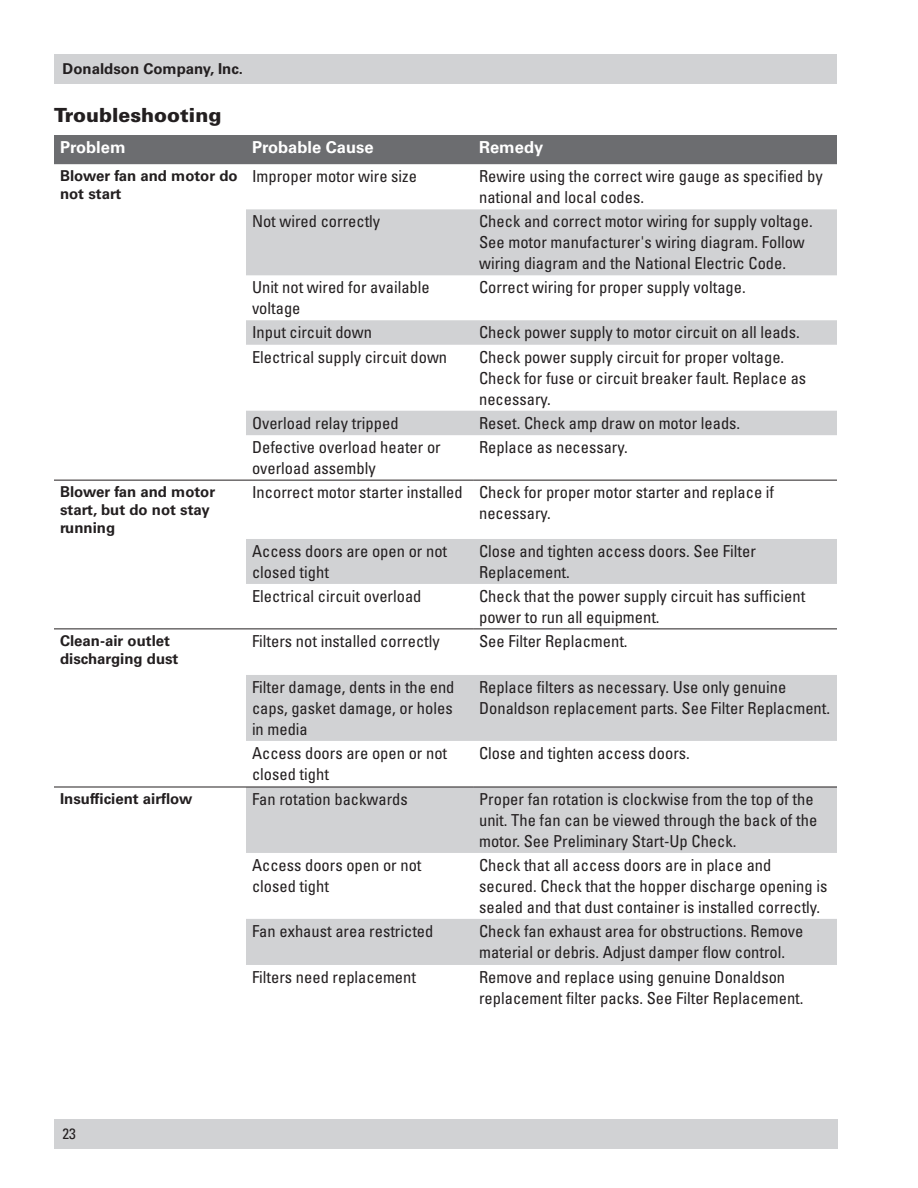
<style>
.page{position:relative;width:918px;height:1188px;background:#fff}
.page>*{position:absolute;margin:0;border:0;box-sizing:border-box;transform-origin:0 0}
.section_head{font:900 19.5px "Univers LT Std";color:#231f20}
.Body_Text{font:condensed 16.5px/21px "Univers LT Std";color:#231f20}
.parts_table_header_r{font:700 16.5px "Univers LT Std";color:#fff}
.Troubleshooting__pro{font:700 15px/18px "Univers LT Std";color:#231f20}
.t1{font:condensed 15px "Univers LT Std";color:#231f20}
</style>
<div class="page">
<div style="left:54px;top:54px;width:783px;height:30px;background:#d1d2d4"></div>
<div style="left:54px;top:1119px;width:784px;height:30px;background:#d1d2d4"></div>
<div style="left:54px;top:135px;width:783px;height:29px;background:#6c6d70"></div>
<svg style="left:246px;top:209px;width:591px;height:756px"></svg>
<hr style="left:54px;top:480px;width:192px;height:1px;background:#231f20">
<hr style="left:246px;top:480px;width:227px;height:1px;background:#231f20">
<hr style="left:473px;top:480px;width:364px;height:1px;background:#231f20">
<hr style="left:54px;top:629px;width:192px;height:1px;background:#231f20">
<hr style="left:246px;top:629px;width:227px;height:1px;background:#231f20">
<hr style="left:473px;top:629px;width:364px;height:1px;background:#231f20">
<hr style="left:54px;top:787px;width:192px;height:1px;background:#231f20">
<hr style="left:246px;top:787px;width:227px;height:1px;background:#231f20">
<hr style="left:473px;top:787px;width:364px;height:1px;background:#231f20">
<p class="Troubleshooting__pro" style="left:63px;top:60px;width:182px">Donaldson Company, Inc.</p>
<p class="section_head" style="left:54px;top:103px;width:169px">Troubleshooting</p>
<p class="parts_table_header_r" style="left:60px;top:137px;width:67px">Problem</p>
<p class="parts_table_header_r" style="left:252px;top:137px;width:123px">Probable Cause</p>
<p class="parts_table_header_r" style="left:479px;top:137px;width:66px">Remedy</p>
<p class="Troubleshooting__pro" style="left:60px;top:167px;width:179px">Blower fan and motor do not start</p>
<p class="Body_Text" style="left:252px;top:166px;width:166px">Improper motor wire size</p>
<p class="Body_Text" style="left:479px;top:166px;width:345px">Rewire using the correct wire gauge as specified by national and local codes.</p>
<p class="Body_Text" style="left:252px;top:211px;width:130px">Not wired correctly</p>
<p class="Body_Text" style="left:479px;top:211px;width:335px">Check and correct motor wiring for supply voltage.<br>See motor manufacturer's wiring diagram. Follow wiring diagram and the National Electric Code.</p>
<p class="Body_Text" style="left:252px;top:277px;width:179px">Unit not wired for available voltage</p>
<p class="Body_Text" style="left:479px;top:277px;width:268px">Correct wiring for proper supply voltage.</p>
<p class="Body_Text" style="left:252px;top:322px;width:122px">Input circuit down</p>
<p class="Body_Text" style="left:479px;top:322px;width:322px">Check power supply to motor circuit on all leads.</p>
<p class="Body_Text" style="left:252px;top:346px;width:197px">Electrical supply circuit down</p>
<p class="Body_Text" style="left:479px;top:346px;width:329px">Check power supply circuit for proper voltage.<br>Check for fuse or circuit breaker fault. Replace as necessary.</p>
<p class="Body_Text" style="left:252px;top:412px;width:148px">Overload relay tripped</p>
<p class="Body_Text" style="left:479px;top:412px;width:263px">Reset. Check amp draw on motor leads.</p>
<p class="Body_Text" style="left:252px;top:437px;width:190px">Defective overload heater or overload assembly</p>
<p class="Body_Text" style="left:479px;top:437px;width:150px">Replace as necessary.</p>
<p class="Troubleshooting__pro" style="left:60px;top:483px;width:157px">Blower fan and motor start, but do not stay running</p>
<p class="Body_Text" style="left:252px;top:481px;width:212px">Incorrect motor starter installed</p>
<p class="Body_Text" style="left:479px;top:481px;width:297px">Check for proper motor starter and replace if necessary.</p>
<p class="Body_Text" style="left:252px;top:540px;width:197px">Access doors are open or not closed tight</p>
<p class="Body_Text" style="left:479px;top:540px;width:278px">Close and tighten access doors. See Filter<br>Replacement.</p>
<p class="Body_Text" style="left:252px;top:585px;width:171px">Electrical circuit overload</p>
<p class="Body_Text" style="left:479px;top:585px;width:328px">Check that the power supply circuit has sufficient power to run all equipment.</p>
<p class="Troubleshooting__pro" style="left:60px;top:632px;width:120px">Clean-air outlet discharging dust</p>
<p class="Body_Text" style="left:252px;top:630px;width:189px">Filters not installed correctly</p>
<p class="Body_Text" style="left:479px;top:630px;width:150px">See Filter Replacment.</p>
<p class="Body_Text" style="left:252px;top:676px;width:204px;text-align:justify">Filter damage, dents in the end caps, gasket damage, or holes in media</p>
<p class="Body_Text" style="left:479px;top:676px;width:353px">Replace filters as necessary. Use only genuine<br>Donaldson replacement parts. See Filter Replacment.</p>
<p class="Body_Text" style="left:252px;top:742px;width:197px">Access doors are open or not closed tight</p>
<p class="Body_Text" style="left:479px;top:742px;width:212px">Close and tighten access doors.</p>
<p class="Troubleshooting__pro" style="left:60px;top:790px;width:134px">Insufficient airflow</p>
<p class="Body_Text" style="left:252px;top:788px;width:157px">Fan rotation backwards</p>
<p class="Body_Text" style="left:479px;top:788px;width:340px">Proper fan rotation is clockwise from the top of the unit. The fan can be viewed through the back of the motor. See Preliminary Start-Up Check.</p>
<p class="Body_Text" style="left:252px;top:854px;width:171px">Access doors open or not closed tight</p>
<p class="Body_Text" style="left:479px;top:854px;width:350px">Check that all access doors are in place and secured. Check that the hopper discharge opening is sealed and that dust container is installed correctly.</p>
<p class="Body_Text" style="left:252px;top:920px;width:183px">Fan exhaust area restricted</p>
<p class="Body_Text" style="left:479px;top:920px;width:326px">Check fan exhaust area for obstructions. Remove material or debris. Adjust damper flow control.</p>
<p class="Body_Text" style="left:252px;top:966px;width:166px">Filters need replacement</p>
<p class="Body_Text" style="left:479px;top:966px;width:326px">Remove and replace using genuine Donaldson replacement filter packs. See Filter Replacement.</p>
<p class="t1" style="left:63px;top:1124px;width:15px">23</p>
</div>
